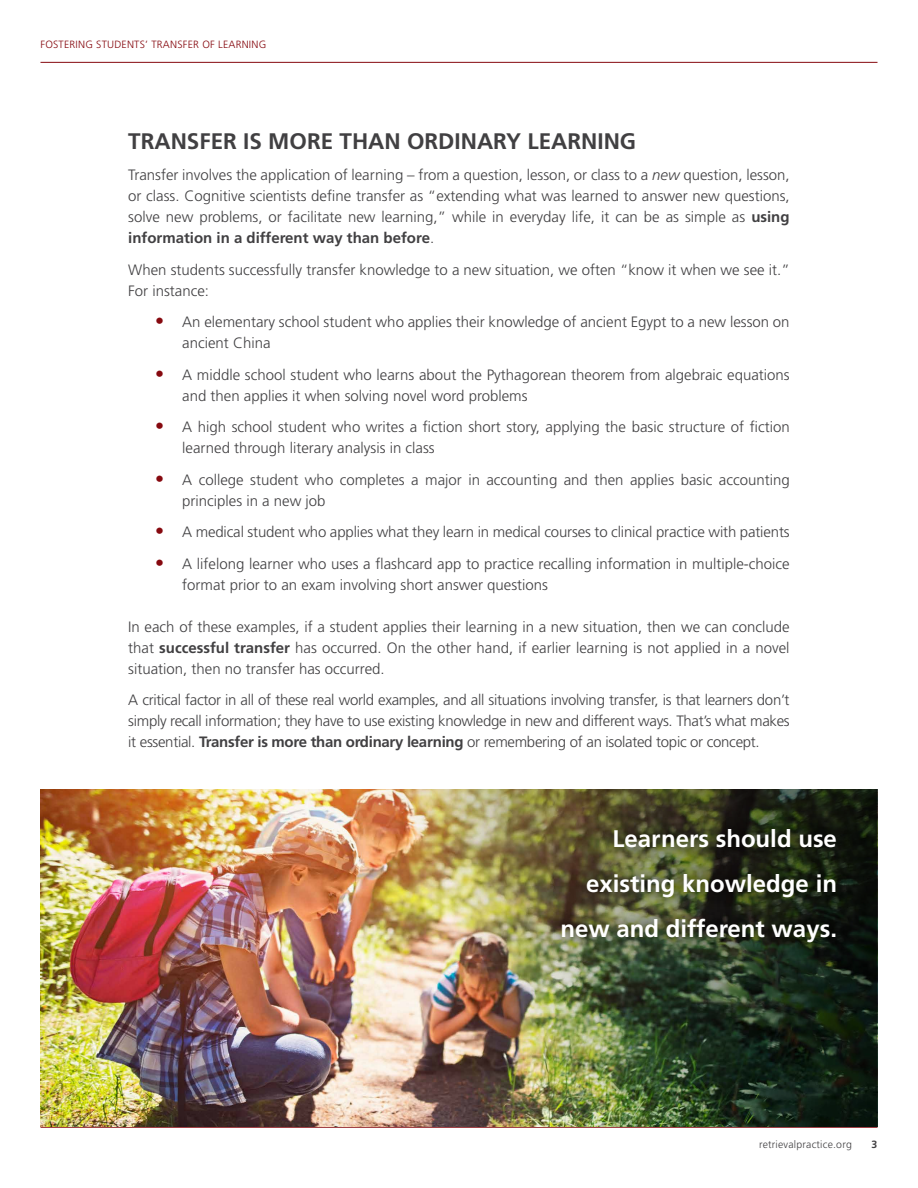
<style>
.page{position:relative;width:918px;height:1188px;background:#fff}
.page>*{position:absolute;margin:0;border:0;box-sizing:border-box;transform-origin:0 0}
.t1{font:700 24px/45px "Frutiger";color:#fff;text-align:right}
.t2{font:700 22.5px "Frutiger";color:#414042}
.t3{font:300 15px/21px "Frutiger";color:#414042}
.t4{font:300 10.5px "Frutiger";letter-spacing:.02em;color:#86090f}
.t5{font:300 10.5px "Frutiger";letter-spacing:.02em;color:#414042}
.t6{font:700 10.5px "Frutiger";color:#414042}
.s1{font-style:italic}
.s2{font-weight:700}
.s3{font-size:18px;color:#86090f}
</style>
<div class="page">
<hr style="left:40px;top:1127px;width:838px;height:1px;background:#86090f">
<hr style="left:40px;top:62px;width:838px;height:1px;background:#86090f">
<img style="left:40px;top:790px;width:838px;height:337px">
<img style="left:547px;top:815px;width:303px;height:141px">
<p class="t4" style="left:40px;top:39px;width:227px">FOSTERING STUDENTS’ TRANSFER OF LEARNING</p>
<h2 class="t2" style="left:128px;top:128px;width:509px">TRANSFER IS MORE THAN ORDINARY LEARNING</h2>
<p class="t3" style="left:128px;top:165px;width:663px;text-align:justify">Transfer involves the application of learning – from a question, lesson, or class to a <span class="s1">new</span> question, lesson, or class. Cognitive scientists define transfer as “extending what was learned to answer new questions, solve new problems, or facilitate new learning,” while in everyday life, it can be as simple as <span class="s2">using information in a different way than before</span>.</p>
<p class="t3" style="left:128px;top:259px;width:663px">When students successfully transfer knowledge to a new situation, we often “know it when we see it.”<br>For instance:</p>
<p class="t3" style="left:182px;top:312px;width:609px;text-indent:-27px"><span class="s3">•</span> An elementary school student who applies their knowledge of ancient Egypt to a new lesson on ancient China</p>
<p class="t3" style="left:182px;top:364px;width:609px;text-indent:-27px"><span class="s3">•</span> A middle school student who learns about the Pythagorean theorem from algebraic equations and then applies it when solving novel word problems</p>
<p class="t3" style="left:182px;top:417px;width:609px;text-indent:-27px"><span class="s3">•</span> A high school student who writes a fiction short story, applying the basic structure of fiction learned through literary analysis in class</p>
<p class="t3" style="left:182px;top:469px;width:609px;text-indent:-27px"><span class="s3">•</span> A college student who completes a major in accounting and then applies basic accounting principles in a new job</p>
<p class="t3" style="left:155px;top:522px;width:636px"><span class="s3">•</span> A medical student who applies what they learn in medical courses to clinical practice with patients</p>
<p class="t3" style="left:182px;top:553px;width:609px;text-indent:-27px"><span class="s3">•</span> A lifelong learner who uses a flashcard app to practice recalling information in multiple-choice format prior to an exam involving short answer questions</p>
<p class="t3" style="left:128px;top:616px;width:663px;text-align:justify">In each of these examples, if a student applies their learning in a new situation, then we can conclude that <span class="s2">successful transfer</span> has occurred. On the other hand, if earlier learning is not applied in a novel situation, then no transfer has occurred.</p>
<p class="t3" style="left:128px;top:690px;width:663px;text-align:justify">A critical factor in all of these real world examples, and all situations involving transfer, is that learners don’t simply recall information; they have to use existing knowledge in new and different ways. That’s what makes it essential. <span class="s2">Transfer is more than ordinary learning</span> or remembering of an isolated topic or concept.</p>
<h1 class="t1" style="left:560px;top:816px;width:278px">Learners should use existing knowledge in new and different ways.</h1>
<p class="t5" style="left:759px;top:1138px;width:94px">retrievalpractice.org</p>
<p class="t6" style="left:872px;top:1138px;width:7px">3</p>
</div>
